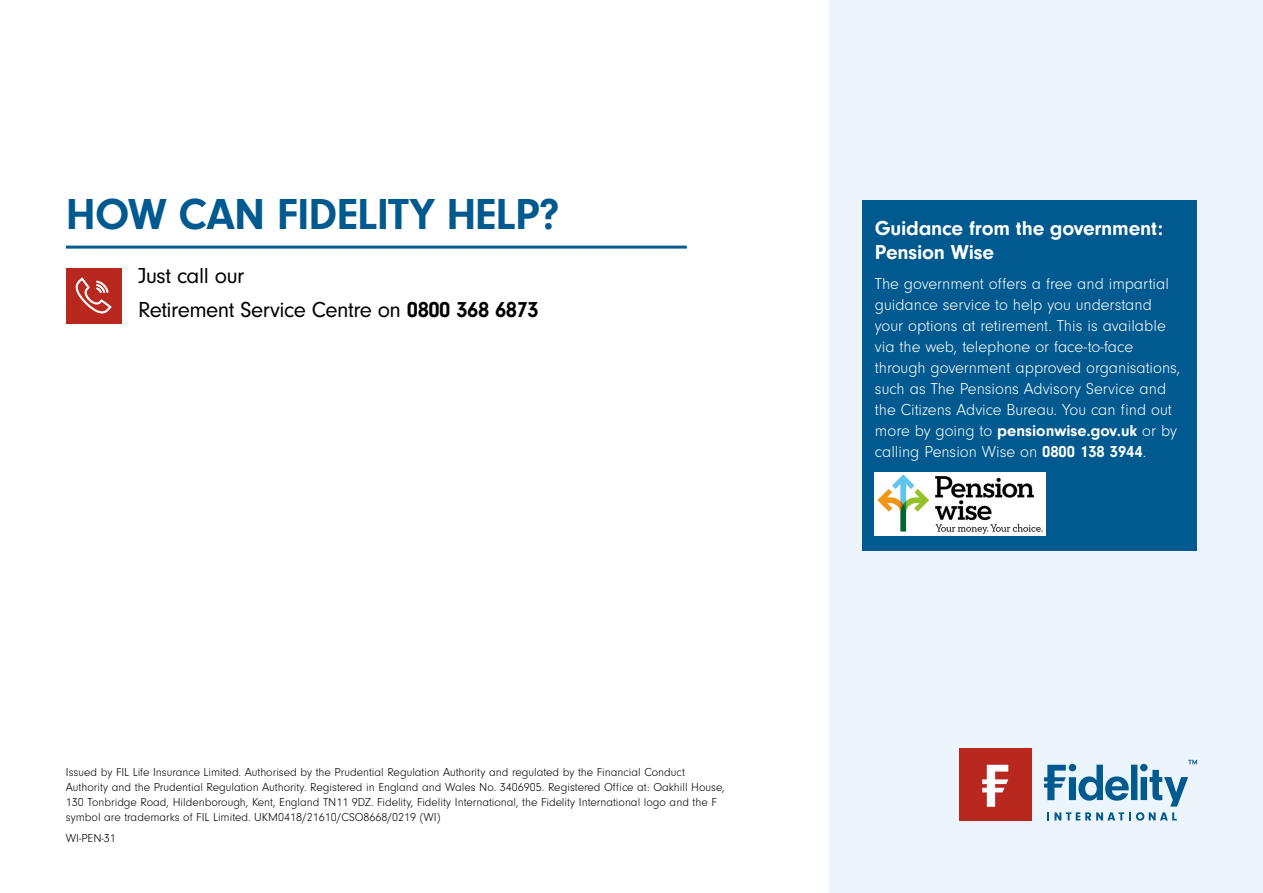
<style>
.page{position:relative;width:1263px;height:893px;background:#fff}
.page>*{position:absolute;margin:0;border:0;box-sizing:border-box;transform-origin:0 0}
.t1{font:700 45px "Neuzeit Gro";letter-spacing:-.02em;color:#00598f}
.t2{font:22.5px/33.3px "Neuzeit Gro";letter-spacing:-.02em;color:#000}
.t3{font:700 21px/24px "Neuzeit Gro";letter-spacing:-.01em;color:#fff}
.t4{font:300 16.5px/21px "Neuzeit Gro";color:#fff}
.t5{font:300 12px/15px "Neuzeit Gro";color:#000}
.s1{font-weight:700}
</style>
<div class="page">
<div style="left:829px;top:0;width:434px;height:893px;background:#edf5fc"></div>
<div style="left:959px;top:748px;width:72px;height:73px;background:#b8281f"></div>
<svg style="left:982px;top:765px;width:26px;height:42px"></svg>
<svg style="left:1044px;top:760px;width:153px;height:61px"></svg>
<hr style="left:66px;top:246px;width:621px;height:3px;background:#00598f">
<div style="left:66px;top:268px;width:55px;height:55px;background:#b8281f"></div>
<svg style="left:76px;top:278px;width:35px;height:35px"></svg>
<div style="left:862px;top:200px;width:335px;height:351px;background:#00598f"></div>
<img style="left:875px;top:472px;width:170px;height:64px">
<h1 class="t1" style="left:66px;top:189px;width:495px">HOW CAN FIDELITY HELP?</h1>
<h2 class="t2" style="left:138px;top:260px;width:402px">Just call our<br>Retirement Service Centre on <span class="s1">0800 368 6873</span></h2>
<p class="t5" style="left:66px;top:765px;width:660px">Issued by FIL Life Insurance Limited. Authorised by the Prudential Regulation Authority and regulated by the Financial Conduct Authority and the Prudential Regulation Authority. Registered in England and Wales No. 3406905. Registered Office at: Oakhill House, 130 Tonbridge Road, Hildenborough, Kent, England TN11 9DZ. Fidelity, Fidelity International, the Fidelity International logo and the F symbol are trademarks of FIL Limited. UKM0418/21610/CSO8668/0219 (WI)</p>
<p class="t5" style="left:66px;top:831px;width:51px">WI-PEN-31</p>
<h3 class="t3" style="left:875px;top:216px;width:290px">Guidance from the government:<br>Pension Wise</h3>
<p class="t4" style="left:875px;top:273px;width:307px">The government offers a free and impartial guidance service to help you understand your options at retirement. This is available via the web, telephone or face-to-face through government approved organisations, such as The Pensions Advisory Service and the Citizens Advice Bureau. You can find out more by going to <span class="s1">pensionwise.gov.uk</span> or by calling Pension Wise on <span class="s1">0800 138 3944</span>.</p>
</div>
